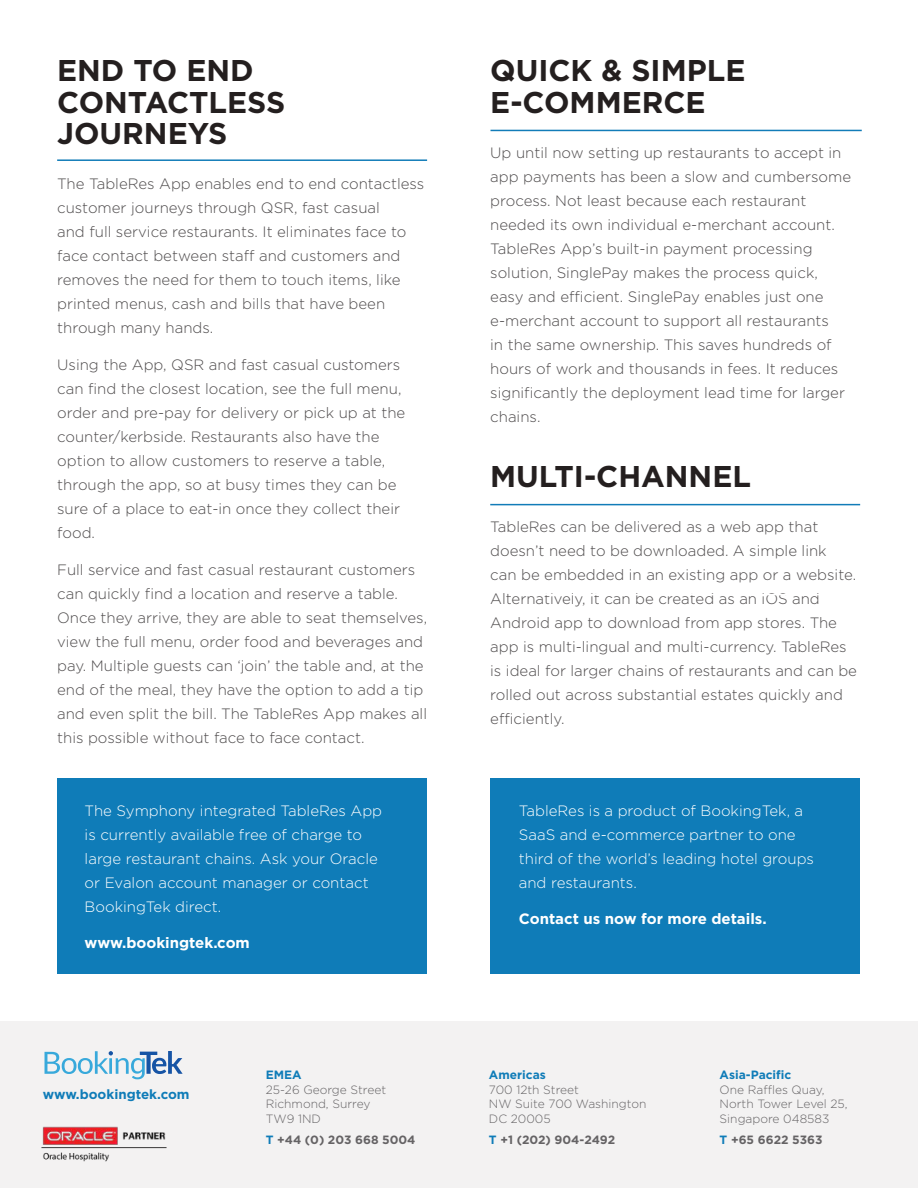
<style>
.page{position:relative;width:918px;height:1188px;background:#fff}
.page>*{position:absolute;margin:0;border:0;box-sizing:border-box;transform-origin:0 0}
.t1{font:700 30px/31.5px "Gotham HTF";color:#241f1f}
.t2{font:300 15px/24px "Gotham HTF";color:#4e4b4c}
.t3{font:300 15px/24px "Gotham HTF";color:#fff}
.t4{font:700 15px "Gotham HTF";color:#fff}
.t5{font:700 13.35px "Gotham HTF";color:#0f7cb8}
.t6{font:300 12px/14.4px "Gotham HTF";color:#656365}
.t7{font:700 12px "Gotham HTF";color:#656365}
.t8{font:700 12px "Gotham HTF";color:#0f7cb8}
.s1{color:#0f7cb8}
</style>
<div class="page">
<hr style="left:57px;top:159px;width:370px;height:2px;background:#127cb8">
<hr style="left:491px;top:130px;width:371px;height:1px;background:#127cb8">
<div style="left:0;top:1021px;width:918px;height:167px;background:#f3f2f2"></div>
<svg style="left:45px;top:1051px;width:138px;height:28px"></svg>
<div style="left:491px;top:778px;width:369px;height:196px;background:#0f7cb8"></div>
<hr style="left:490px;top:504px;width:370px;height:1px;background:#127cb8">
<img style="left:41px;top:1126px;width:126px;height:35px">
<div style="left:57px;top:778px;width:370px;height:196px;background:#0f7cb8"></div>
<h1 class="t1" style="left:57px;top:54px;width:230px">END TO END<br>CONTACTLESS<br>JOURNEYS</h1>
<p class="t2" style="left:57px;top:172px;width:369px">The TableRes App enables end to end contactless customer journeys through QSR, fast casual<br>and full service restaurants. It eliminates face to face contact between staff and customers and removes the need for them to touch items, like printed menus, cash and bills that have been through many hands.</p>
<p class="t2" style="left:57px;top:353px;width:350px">Using the App, QSR and fast casual customers can find the closest location, see the full menu, order and pre-pay for delivery or pick up at the counter/kerbside. Restaurants also have the option to allow customers to reserve a table, through the app, so at busy times they can be sure of a place to eat-in once they collect their food.</p>
<p class="t2" style="left:57px;top:557px;width:371px">Full service and fast casual restaurant customers can quickly find a location and reserve a table.<br>Once they arrive, they are able to seat themselves, view the full menu, order food and beverages and pay. Multiple guests can ‘join’ the table and, at the end of the meal, they have the option to add a tip and even split the bill. The TableRes App makes all this possible without face to face contact.</p>
<p class="t3" style="left:85px;top:798px;width:299px">The Symphony integrated TableRes App is currently available free of charge to large restaurant chains. Ask your Oracle or Evalon account manager or contact BookingTek direct.</p>
<p class="t4" style="left:85px;top:934px;width:167px">www.bookingtek.com</p>
<p class="t5" style="left:43px;top:1086px;width:148px">www.bookingtek.com</p>
<p class="t8" style="left:266px;top:1068px;width:37px">EMEA</p>
<p class="t6" style="left:266px;top:1082px;width:122px">25-26 George Street<br>Richmond, Surrey<br>TW9 1ND</p>
<p class="t7" style="left:266px;top:1132px;width:151px"><span class="s1">T</span> +44 (0) 203 668 5004</p>
<h1 class="t1" style="left:490px;top:54px;width:257px">QUICK &amp; SIMPLE<br>E-COMMERCE</h1>
<p class="t2" style="left:490px;top:140px;width:362px">Up until now setting up restaurants to accept in app payments has been a slow and cumbersome process. Not least because each restaurant needed its own individual e-merchant account.<br>TableRes App’s built-in payment processing solution, SinglePay makes the process quick, easy and efficient. SinglePay enables just one e-merchant account to support all restaurants<br>in the same ownership. This saves hundreds of hours of work and thousands in fees. It reduces significantly the deployment lead time for larger chains.</p>
<h1 class="t1" style="left:490px;top:460px;width:262px">MULTI-CHANNEL</h1>
<p class="t2" style="left:490px;top:515px;width:368px">TableRes can be delivered as a web app that doesn’t need to be downloaded. A simple link<br>can be embedded in an existing app or a website.<br>Alternatively, it can be created as an iOS and Android app to download from app stores. The app is multi-lingual and multi-currency. TableRes is ideal for larger chains of restaurants and can be rolled out across substantial estates quickly and efficiently.</p>
<p class="t3" style="left:519px;top:798px;width:297px">TableRes is a product of BookingTek, a<br>SaaS and e-commerce partner to one third of the world’s leading hotel groups and restaurants.</p>
<p class="t4" style="left:519px;top:910px;width:249px">Contact us now for more details.</p>
<p class="t8" style="left:489px;top:1068px;width:58px">Americas</p>
<p class="t6" style="left:489px;top:1082px;width:159px">700 12th Street<br>NW Suite 700 Washington<br>DC 20005</p>
<p class="t7" style="left:489px;top:1132px;width:128px"><span class="s1">T</span> +1 (202) 904-2492</p>
<p class="t8" style="left:720px;top:1068px;width:73px">Asia-Pacific</p>
<p class="t6" style="left:720px;top:1082px;width:130px">One Raffles Quay,<br>North Tower Level 25,<br>Singapore 048583</p>
<p class="t7" style="left:720px;top:1132px;width:104px"><span class="s1">T</span> +65 6622 5363</p>
</div>
